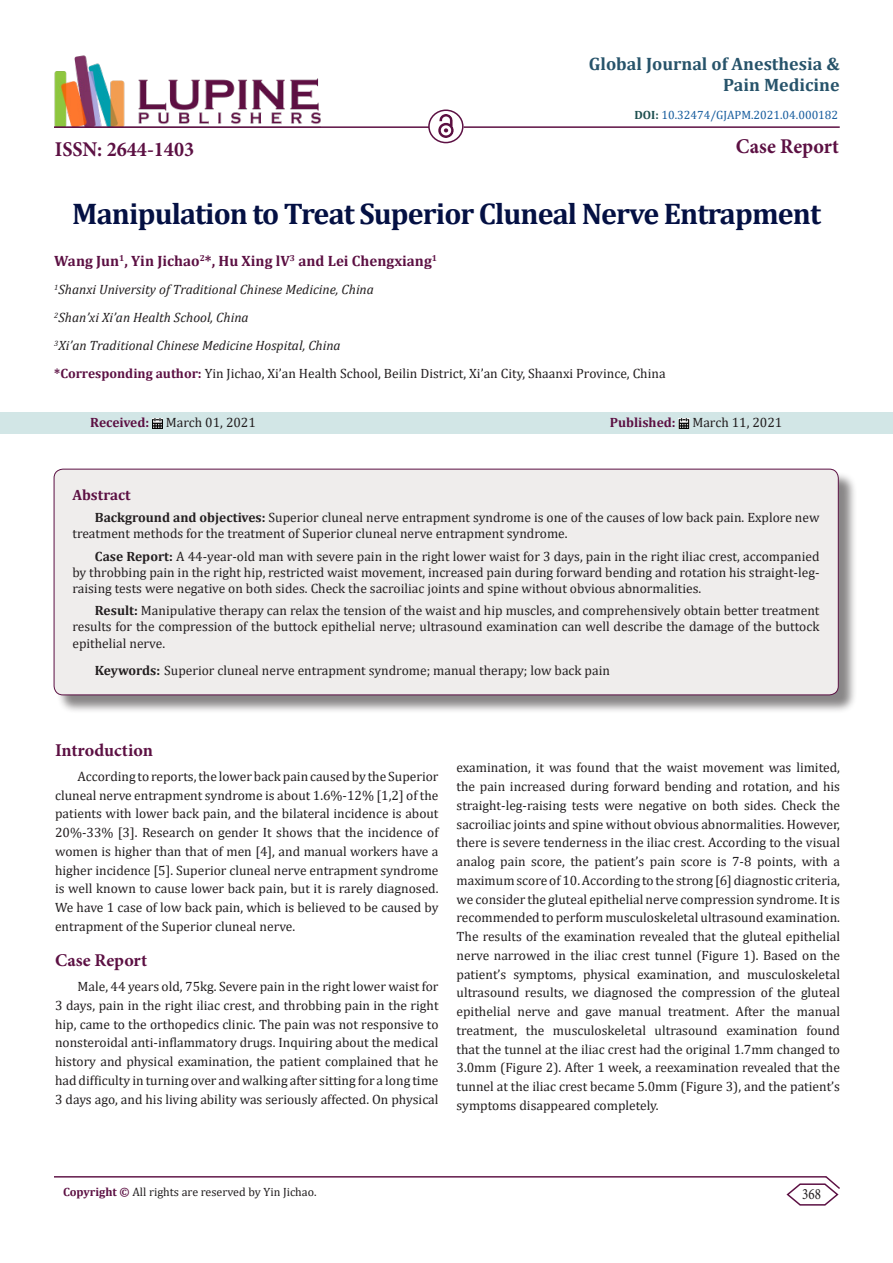
<style>
.page{position:relative;width:893px;height:1263px;background:#fff}
.page>*{position:absolute;margin:0;border:0;box-sizing:border-box;transform-origin:0 0}
.t1{font:700 30px "Cambria";letter-spacing:-.03em;color:#041043}
.t2{font:700 21px "Minion Pro";color:#5c1043;scale:.96 1}
.t3{font:700 18px/21.6px "Cambria";color:#27536a;text-align:right}
.t4{font:700 18px "Minion Pro";color:#5c1043}
.t5{font:15.75px "Minion Pro";color:#231f20;scale:.83 1}
.t6{font:700 15px "Cambria";color:#5c1043}
.t7{font:13.5px/18.8px "Cambria";color:#231f20;text-align:justify}
.t8{font:italic 13.5px "Cambria";color:#231f20}
.t9{font:12px "Cambria";color:#231f20}
.t10{font:12px "Cambria";color:#175d9e}
.s1{font-weight:700;color:#1e5050}
.s2{font-weight:700;color:#5c1043}
.s3{font-weight:700}
</style>
<div class="page">
<img style="left:54px;top:55px;width:267px;height:71px">
<hr style="left:54px;top:126px;width:375px;height:2px;background:#5c1043">
<img style="left:438px;top:115px;width:15px;height:23px">
<div style="left:0;top:412px;width:893px;height:22px;background:#d2e6e6"></div>
<svg style="left:152px;top:418px;width:11px;height:11px"></svg>
<svg style="left:679px;top:418px;width:10px;height:11px"></svg>
<div style="left:428px;top:109px;width:36px;height:34px;border:2px solid #5c1043;border-radius:50%"></div>
<hr style="left:464px;top:126px;width:376px;height:2px;background:#5c1043">
<hr style="left:54px;top:1176px;width:772px;height:1px;background:#5c1043">
<svg style="left:785px;top:1176px;width:55px;height:30px"></svg>
<div style="left:56px;top:471px;width:801px;height:243px;background:#231f20;opacity:.54"></div>
<div style="left:54px;top:469px;width:784px;height:226px;background:#efedec;border-radius:9px"></div>
<div style="left:54px;top:469px;width:785px;height:226px;border:1px solid #5c1043;border-radius:9px"></div>
<p class="t3" style="left:589px;top:52px;width:252px">Global Journal of Anesthesia &amp;<br>Pain Medicine</p>
<p class="t2" style="left:55px;top:135px;width:147px">ISSN: 2644-1403</p>
<p class="t10" style="left:634px;top:108px;width:205px"><span class="s1">DOI:</span> 10.32474/GJAPM.2021.04.000182</p>
<p class="t2" style="left:736px;top:131px;width:109px">Case Report</p>
<p class="t1" style="left:72px;top:193px;width:750px">Manipulation to Treat Superior Cluneal Nerve Entrapment</p>
<p class="t6" style="left:54px;top:250px;width:384px">Wang Jun<sup>1</sup>, Yin Jichao<sup>2</sup>*, Hu Xing lV<sup>3</sup> and Lei Chengxiang<sup>1</sup></p>
<p class="t8" style="left:54px;top:280px;width:321px"><sup>1</sup>Shanxi University of Traditional Chinese Medicine, China</p>
<p class="t8" style="left:54px;top:308px;width:196px"><sup>2</sup>Shan’xi Xi’an Health School, China</p>
<p class="t8" style="left:54px;top:336px;width:288px"><sup>3</sup>Xi’an Traditional Chinese Medicine Hospital, China</p>
<p class="t7" style="left:54px;top:364px;width:613px"><span class="s2">*Corresponding author:</span> Yin Jichao, Xi’an Health School, Beilin District, Xi’an City, Shaanxi Province, China</p>
<p class="t7" style="left:90px;top:413px;width:167px"><span class="s2">Received:</span> March 01, 2021</p>
<p class="t7" style="left:610px;top:413px;width:174px"><span class="s2">Published:</span> March 11, 2021</p>
<p class="t6" style="left:72px;top:484px;width:60px">Abstract</p>
<p class="t7" style="left:72px;top:509px;width:748px;line-height:16.2px;text-indent:22px"><span class="s3">Background and objectives:</span> Superior cluneal nerve entrapment syndrome is one of the causes of low back pain. Explore new treatment methods for the treatment of Superior cluneal nerve entrapment syndrome.</p>
<p class="t7" style="left:72px;top:548px;width:749px;line-height:16.2px;text-indent:22px"><span class="s3">Case Report:</span> A 44-year-old man with severe pain in the right lower waist for 3 days, pain in the right iliac crest, accompanied by throbbing pain in the right hip, restricted waist movement, increased pain during forward bending and rotation his straight-leg&shy;raising tests were negative on both sides. Check the sacroiliac joints and spine without obvious abnormalities.</p>
<p class="t7" style="left:72px;top:602px;width:749px;line-height:16.2px;text-indent:22px"><span class="s3">Result:</span> Manipulative therapy can relax the tension of the waist and hip muscles, and comprehensively obtain better treatment results for the compression of the buttock epithelial nerve; ultrasound examination can well describe the damage of the buttock epithelial nerve.</p>
<p class="t7" style="left:95px;top:661px;width:516px"><span class="s3">Keywords:</span> Superior cluneal nerve entrapment syndrome; manual therapy; low back pain</p>
<p class="t4" style="left:55px;top:738px;width:99px">Introduction</p>
<p class="t7" style="left:55px;top:767px;width:385px;text-indent:22px">According to reports, the lower back pain caused by the Superior cluneal nerve entrapment syndrome is about 1.6%-12% [1,2] of the patients with lower back pain, and the bilateral incidence is about 20%-33% [3]. Research on gender It shows that the incidence of women is higher than that of men [4], and manual workers have a higher incidence [5]. Superior cluneal nerve entrapment syndrome is well known to cause lower back pain, but it is rarely diagnosed.<br>We have 1 case of low back pain, which is believed to be caused by entrapment of the Superior cluneal nerve.</p>
<p class="t4" style="left:55px;top:948px;width:94px">Case Report</p>
<p class="t7" style="left:55px;top:977px;width:385px;text-indent:22px">Male, 44 years old, 75kg. Severe pain in the right lower waist for 3 days, pain in the right iliac crest, and throbbing pain in the right hip, came to the orthopedics clinic. The pain was not responsive to nonsteroidal anti-inflammatory drugs. Inquiring about the medical history and physical examination, the patient complained that he had difficulty in turning over and walking after sitting for a long time 3 days ago, and his living ability was seriously affected. On physical</p>
<p class="t7" style="left:457px;top:758px;width:385px">examination, it was found that the waist movement was limited, the pain increased during forward bending and rotation, and his straight-leg-raising tests were negative on both sides. Check the sacroiliac joints and spine without obvious abnormalities. However, there is severe tenderness in the iliac crest. According to the visual analog pain score, the patient’s pain score is 7-8 points, with a maximum score of 10. According to the strong [6] diagnostic criteria, we consider the gluteal epithelial nerve compression syndrome. It is recommended to perform musculoskeletal ultrasound examination.<br>The results of the examination revealed that the gluteal epithelial nerve narrowed in the iliac crest tunnel (Figure 1). Based on the patient’s symptoms, physical examination, and musculoskeletal ultrasound results, we diagnosed the compression of the gluteal epithelial nerve and gave manual treatment. After the manual treatment, the musculoskeletal ultrasound examination found that the tunnel at the iliac crest had the original 1.7mm changed to 3.0mm (Figure 2). After 1 week, a reexamination revealed that the tunnel at the iliac crest became 5.0mm (Figure 3), and the patient’s symptoms disappeared completely.</p>
<p class="t9" style="left:63px;top:1185px;width:255px"><span class="s2">Copyright ©</span> All rights are reserved by Yin Jichao.</p>
<p class="t5" style="left:802px;top:1184px;width:24px">368</p>
</div>
